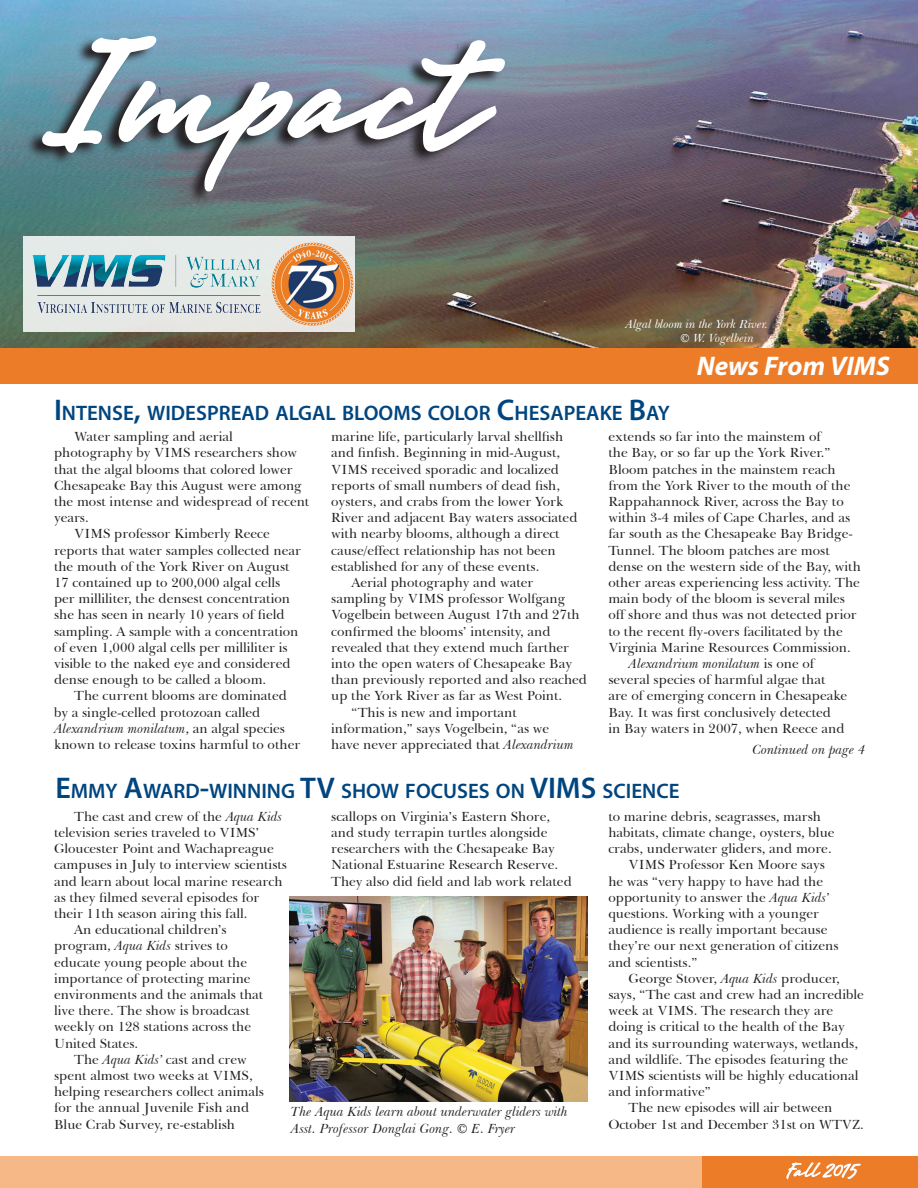
<style>
.page{position:relative;width:918px;height:1188px;background:#fff}
.page>*{position:absolute;margin:0;border:0;box-sizing:border-box;transform-origin:0 0}
.Body_Text{font:italic 700 27px "Myriad Pro";color:#fff}
.t1{font:24px "Brisa";letter-spacing:.015em;color:#fff}
.Headline_-_Articles{font:600 21px "Myriad Pro";color:#01457f}
.Body_Text-2{font:13.5px/16.2px "Baskerville BT";color:#231f20}
.cutline{font:italic 13.5px/16.2px "Baskerville BT";color:#231f20}
.Continued_on{font:italic 13.5px "Baskerville BT";color:#231f20}
.cutline-2{font:italic 12px "Baskerville BT";color:#fff}
.s1{font-size:30px}
.s2{font-style:italic}
</style>
<div class="page">
<div style="left:0;top:1156px;width:918px;height:32px;background:#f7b888"></div>
<div style="left:702px;top:1157px;width:216px;height:31px;background:#ed7c29"></div>
<svg style="left:786px;top:1162px;width:75px;height:18px"></svg>
<img style="left:0;top:0;width:918px;height:349px">
<svg style="left:25px;top:34px;width:478px;height:171px;background:#5e767e"></svg>
<svg style="left:39px;top:33px;width:470px;height:161px"></svg>
<div style="left:0;top:349px;width:918px;height:35px;background:#ed7c29"></div>
<div style="left:23px;top:237px;width:332px;height:95px;background:#e5e9e6"></div>
<img style="left:32px;top:240px;width:328px;height:88px">
<img style="left:290px;top:897px;width:297px;height:205px">
<p class="cutline-2" style="left:626px;top:316px;width:144px">Algal bloom in the York River.</p>
<p class="cutline-2" style="left:680px;top:331px;width:75px">© W. Vogelbein</p>
<p class="Body_Text" style="left:697px;top:349px;width:194px">News From VIMS</p>
<p class="Headline_-_Articles" style="left:54px;top:399px;width:617px"><span class="s1">I</span> NTENSE<span class="s1">,</span> WIDESPREAD ALGAL BLOOMS COLOR <span class="s1">C</span>HESAPEAKE <span class="s1">B</span>AY</p>
<p class="Body_Text-2" style="left:54px;top:429px;width:257px;text-indent:20px">Water sampling and aerial photography by VIMS researchers show that the algal blooms that colored lower<br>Chesapeake Bay this August were among the most intense and widespread of recent years.</p>
<p class="Body_Text-2" style="left:54px;top:526px;width:248px;text-indent:20px">VIMS professor Kimberly Reece reports that water samples collected near the mouth of the York River on August 17 contained up to 200,000 algal cells per milliliter, the densest concentration she has seen in nearly 10 years of field sampling. A sample with a concentration of even 1,000 algal cells per milliliter is visible to the naked eye and considered dense enough to be called a bloom.</p>
<p class="Body_Text-2" style="left:54px;top:688px;width:248px;text-indent:20px">The current blooms are dominated by a single-celled protozoan called <span class="s2">Alexandrium monilatum</span>, an algal species known to release toxins harmful to other</p>
<p class="Body_Text-2" style="left:331px;top:429px;width:248px">marine life, particularly larval shellfish and finfish. Beginning in mid-August, VIMS received sporadic and localized reports of small numbers of dead fish, oysters, and crabs from the lower York River and adjacent Bay waters associated with nearby blooms, although a direct cause/effect relationship has not been established for any of these events.</p>
<p class="Body_Text-2" style="left:331px;top:574px;width:257px;text-indent:20px">Aerial photography and water sampling by VIMS professor Wolfgang Vogelbein between August 17th and 27th confirmed the blooms’ intensity, and revealed that they extend much farther into the open waters of Chesapeake Bay than previously reported and also reached up the York River as far as West Point.</p>
<p class="Body_Text-2" style="left:331px;top:704px;width:244px;text-indent:20px">“This is new and important information,” says Vogelbein, “as we have never appreciated that <span class="s2">Alexandrium</span></p>
<p class="Body_Text-2" style="left:608px;top:429px;width:254px">extends so far into the mainstem of<br>the Bay, or so far up the York River.” Bloom patches in the mainstem reach from the York River to the mouth of the Rappahannock River, across the Bay to within 3-4 miles of Cape Charles, and as far south as the Chesapeake Bay Bridge-Tunnel. The bloom patches are most dense on the western side of the Bay, with other areas experiencing less activity. The main body of the bloom is several miles off shore and thus was not detected prior to the recent fly-overs facilitated by the Virginia Marine Resources Commission.</p>
<p class="Body_Text-2" style="left:608px;top:655px;width:240px;text-indent:20px"><span class="s2">Alexandrium monilatum</span> is one of several species of harmful algae that are of emerging concern in Chesapeake Bay. It was first conclusively detected<br>in Bay waters in 2007, when Reece and</p>
<p class="Continued_on" style="left:752px;top:741px;width:115px">Continued on page 4</p>
<p class="Headline_-_Articles" style="left:55px;top:777px;width:509px"><span class="s1">E</span>MMY <span class="s1">A</span>WARD<span class="s1">-</span>WINNING <span class="s1">TV</span> SHOW FOCUSES ON <span class="s1">VIMS</span></p>
<p class="Headline_-_Articles" style="left:603px;top:777px;width:76px">SCIENCE</p>
<p class="Body_Text-2" style="left:54px;top:808px;width:235px;text-indent:20px">The cast and crew of the <span class="s2">Aqua Kids </span>television series traveled to VIMS’ Gloucester Point and Wachapreague campuses in July to interview scientists and learn about local marine research as they filmed several episodes for their 11th season airing this fall.</p>
<p class="Body_Text-2" style="left:54px;top:922px;width:211px;text-indent:20px">An educational children’s program, <span class="s2">Aqua Kids</span> strives to educate young people about the importance of protecting marine environments and the animals that live there. The show is broadcast weekly on 128 stations across the<br>United States.</p>
<p class="Body_Text-2" style="left:54px;top:1051px;width:212px;text-indent:20px">The <span class="s2">Aqua Kids’</span> cast and crew spent almost two weeks at VIMS, helping researchers collect animals for the annual Juvenile Fish and<br>Blue Crab Survey, re-establish</p>
<p class="Body_Text-2" style="left:331px;top:808px;width:242px">scallops on Virginia’s Eastern Shore, and study terrapin turtles alongside researchers with the Chesapeake Bay National Estuarine Research Reserve.<br>They also did field and lab work related</p>
<p class="Body_Text-2" style="left:608px;top:808px;width:228px">to marine debris, seagrasses, marsh habitats, climate change, oysters, blue crabs, underwater gliders, and more.</p>
<p class="Body_Text-2" style="left:608px;top:857px;width:232px;text-indent:20px">VIMS Professor Ken Moore says he was “very happy to have had the opportunity to answer the <span class="s2">Aqua Kids’ </span>questions. Working with a younger audience is really important because they’re our next generation of citizens and scientists.”</p>
<p class="Body_Text-2" style="left:608px;top:970px;width:257px;text-indent:20px">George Stover, <span class="s2">Aqua Kids</span> producer, says, “The cast and crew had an incredible week at VIMS. The research they are doing is critical to the health of the Bay and its surrounding waterways, wetlands, and wildlife. The episodes featuring the VIMS scientists will be highly educational and informative”</p>
<p class="Body_Text-2" style="left:608px;top:1100px;width:257px;text-indent:20px">The new episodes will air between<br>October 1st and December 31st on WTVZ.</p>
<p class="cutline" style="left:291px;top:1104px;width:279px">The Aqua Kids learn about underwater gliders with<br>Asst. Professor Donglai Gong. © E. Fryer</p>
<h2 class="t1" style="left:786px;top:1158px;width:73px">Fall 2015</h2>
</div>
